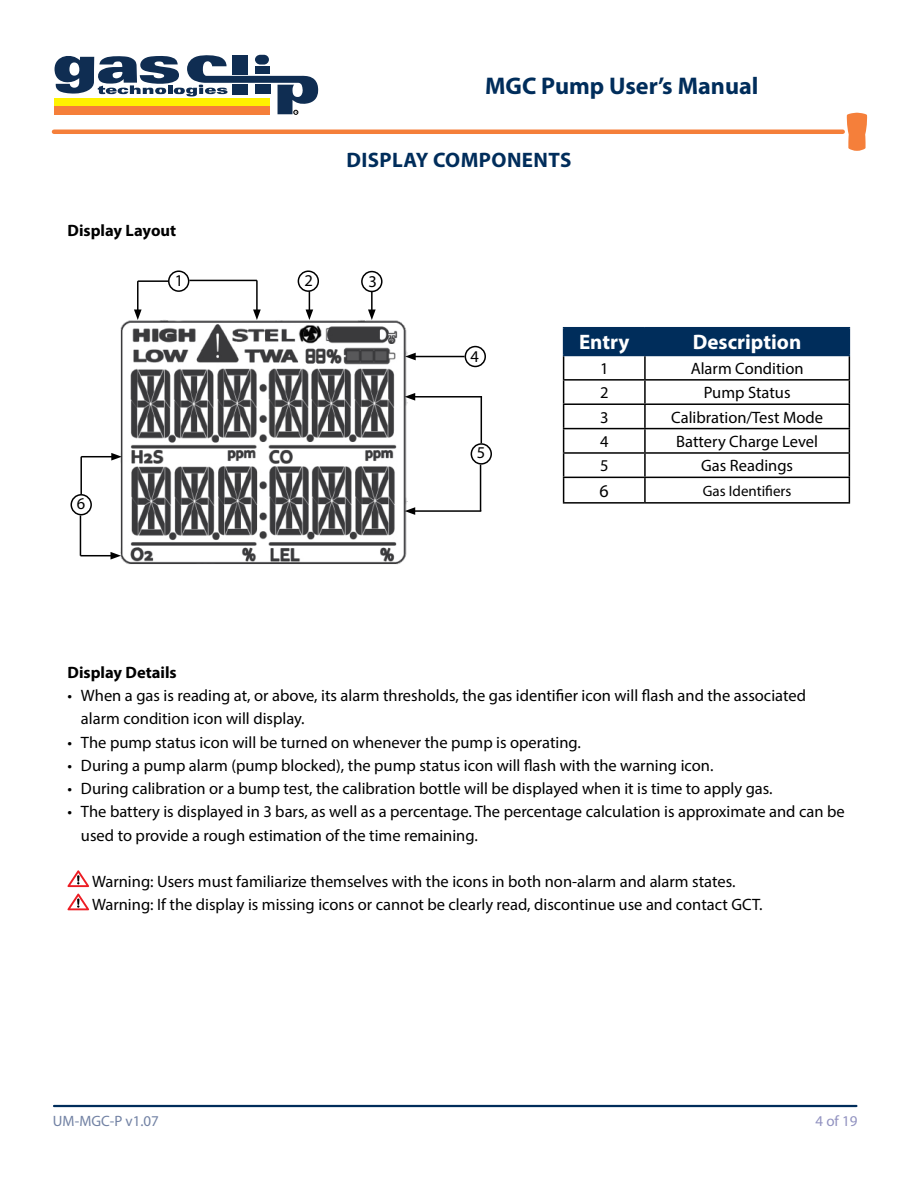
<style>
.page{position:relative;width:918px;height:1188px;background:#fff}
.page>*{position:absolute;margin:0;border:0;box-sizing:border-box;transform-origin:0 0}
.t1{font:700 24.15px "Myriad Pro";color:#002d5b}
.t2{font:700 21px "Myriad Pro";letter-spacing:.02em;color:#002d5b}
.t3{font:700 21px "Myriad Pro";color:#fff}
.t4{font:18px "Myriad Pro";color:#000}
.t5{font:16.5px/23.2px "Myriad Pro";color:#000}
.t6{font:700 16.5px "Myriad Pro";color:#000}
.t7{font:15px "Myriad Pro";color:#000}
.t8{font:15px "Myriad Pro";color:#7282a4}
.t9{font:15px "Myriad Pro";color:#9192c0}
</style>
<div class="page">
<svg style="left:846px;top:113px;width:21px;height:38px"></svg>
<hr style="left:54px;top:130px;width:789px;height:4px;background:#f57f3a">
<hr style="left:54px;top:1105px;width:802px;height:2px;background:#002d5b">
<svg style="left:54px;top:55px;width:264px;height:59px"></svg>
<svg style="left:67px;top:870px;width:22px;height:17px"></svg>
<svg style="left:67px;top:894px;width:22px;height:16px"></svg>
<hr style="left:563px;top:502px;width:82px;height:2px;background:#000">
<hr style="left:645px;top:502px;width:205px;height:2px;background:#000">
<hr style="left:563px;top:327px;width:82px;height:1px;background:#002d5b">
<hr style="left:645px;top:327px;width:205px;height:1px;background:#002d5b">
<svg style="left:563px;top:328px;width:287px;height:174px"></svg>
<hr style="left:563px;top:355px;width:82px;height:1px;background:#002d5b">
<hr style="left:645px;top:355px;width:205px;height:1px;background:#002d5b">
<img style="left:120px;top:320px;width:288px;height:245px">
<div style="left:298px;top:270px;width:21px;height:22px;border:2px solid #000;border-radius:50%"></div>
<svg style="left:306px;top:291px;width:7px;height:29px"></svg>
<div style="left:361px;top:271px;width:22px;height:21px;border:2px solid #000;border-radius:50%"></div>
<hr style="left:371px;top:291px;width:2px;height:21px;background:#000">
<svg style="left:368px;top:310px;width:8px;height:10px"></svg>
<div style="left:465px;top:346px;width:21px;height:21px;border:2px solid #000;border-radius:50%"></div>
<hr style="left:413px;top:356px;width:52px;height:1px;background:#000">
<svg style="left:405px;top:353px;width:11px;height:7px"></svg>
<div style="left:471px;top:443px;width:21px;height:22px;border:2px solid #000;border-radius:50%"></div>
<hr style="left:481px;top:397px;width:1px;height:46px;background:#000">
<hr style="left:413px;top:396px;width:69px;height:2px;background:#000">
<svg style="left:405px;top:393px;width:10px;height:8px"></svg>
<hr style="left:480px;top:465px;width:1px;height:46px;background:#000">
<hr style="left:413px;top:510px;width:68px;height:2px;background:#000">
<svg style="left:405px;top:507px;width:10px;height:8px"></svg>
<div style="left:71px;top:494px;width:21px;height:21px;border:2px solid #000;border-radius:50%"></div>
<hr style="left:80px;top:457px;width:2px;height:37px;background:#000">
<hr style="left:81px;top:456px;width:33px;height:1px;background:#000">
<svg style="left:111px;top:453px;width:11px;height:8px"></svg>
<hr style="left:80px;top:515px;width:1px;height:41px;background:#000">
<hr style="left:80px;top:555px;width:33px;height:1px;background:#000">
<svg style="left:111px;top:552px;width:10px;height:8px"></svg>
<div style="left:168px;top:270px;width:21px;height:22px;border:2px solid #000;border-radius:50%"></div>
<hr style="left:138px;top:280px;width:30px;height:2px;background:#000">
<hr style="left:137px;top:281px;width:2px;height:31px;background:#000">
<svg style="left:134px;top:310px;width:8px;height:10px"></svg>
<hr style="left:189px;top:280px;width:68px;height:1px;background:#000">
<hr style="left:256px;top:280px;width:2px;height:32px;background:#000">
<svg style="left:253px;top:310px;width:8px;height:10px"></svg>
<h1 class="t1" style="left:485px;top:70px;width:275px">MGC Pump User’s Manual</h1>
<p class="t6" style="left:68px;top:220px;width:110px">Display Layout</p>
<p class="t5" style="left:77px;top:492px;width:10px">6</p>
<p class="t5" style="left:175px;top:269px;width:10px">1</p>
<p class="t2" style="left:346px;top:146px;width:227px">DISPLAY COMPONENTS</p>
<p class="t5" style="left:305px;top:269px;width:10px">2</p>
<p class="t5" style="left:368px;top:270px;width:10px">3</p>
<p class="t5" style="left:471px;top:344px;width:10px">4</p>
<p class="t5" style="left:477px;top:441px;width:10px">5</p>
<p class="t3" style="left:579px;top:329px;width:52px">Entry</p>
<p class="t3" style="left:693px;top:329px;width:110px">Description</p>
<p class="t5" style="left:600px;top:356px;width:10px">1</p>
<p class="t5" style="left:691px;top:356px;width:114px">Alarm Condition</p>
<p class="t5" style="left:600px;top:381px;width:10px">2</p>
<p class="t5" style="left:704px;top:381px;width:88px">Pump Status</p>
<p class="t5" style="left:600px;top:405px;width:10px">3</p>
<p class="t5" style="left:671px;top:405px;width:153px">Calibration/Test Mode</p>
<p class="t5" style="left:600px;top:430px;width:10px">4</p>
<p class="t5" style="left:676px;top:430px;width:143px">Battery Charge Level</p>
<p class="t5" style="left:600px;top:454px;width:10px">5</p>
<p class="t5" style="left:701px;top:454px;width:94px">Gas Readings</p>
<p class="t4" style="left:600px;top:480px;width:11px">6</p>
<p class="t7" style="left:703px;top:481px;width:90px">Gas Identifiers</p>
<p class="t6" style="left:68px;top:662px;width:111px">Display Details</p>
<p class="t5" style="left:81px;top:684px;width:727px;text-indent:-13px">• When a gas is reading at, or above, its alarm thresholds, the gas identifier icon will flash and the associated alarm condition icon will display.</p>
<p class="t5" style="left:68px;top:730px;width:515px">• The pump status icon will be turned on whenever the pump is operating.</p>
<p class="t5" style="left:68px;top:753px;width:647px">• During a pump alarm (pump blocked), the pump status icon will flash with the warning icon.</p>
<p class="t5" style="left:68px;top:777px;width:707px">• During calibration or a bump test, the calibration bottle will be displayed when it is time to apply gas.</p>
<p class="t5" style="left:81px;top:800px;width:765px;text-indent:-13px">• The battery is displayed in 3 bars, as well as a percentage. The percentage calculation is approximate and can be used to provide a rough estimation of the time remaining.</p>
<p class="t5" style="left:92px;top:870px;width:672px">Warning: Users must familiarize themselves with the icons in both non-alarm and alarm states.<br>Warning: If the display is missing icons or cannot be clearly read, discontinue use and contact GCT.</p>
<p class="t8" style="left:53px;top:1112px;width:108px">UM-MGC-P v1.07</p>
<p class="t9" style="left:816px;top:1112px;width:44px">4 of 19</p>
</div>
